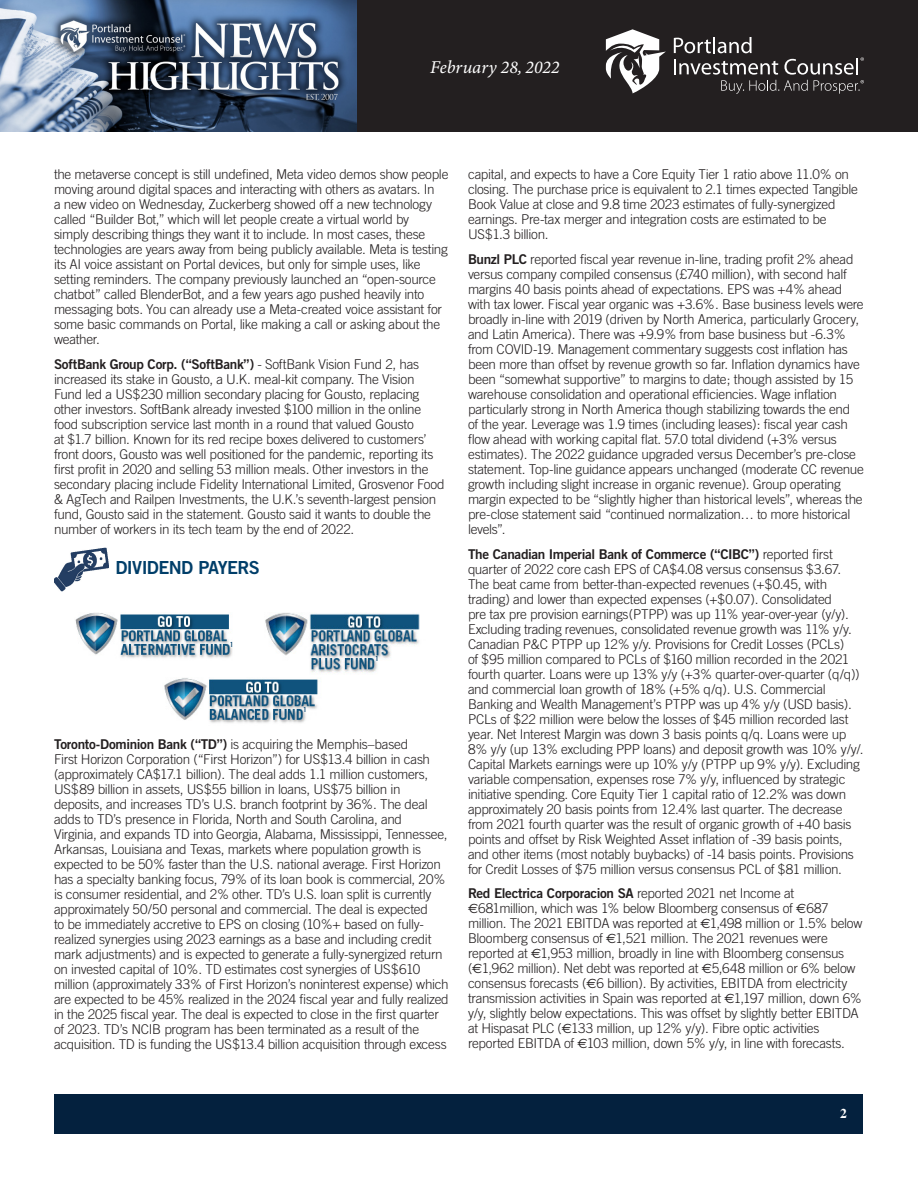
<style>
.page{position:relative;width:918px;height:1188px;background:#fff}
.page>*{position:absolute;margin:0;border:0;box-sizing:border-box;transform-origin:0 0}
.t1{font:italic 18px "Minion Variable Concept";color:#fff}
.Article_-_Body{font:18px "Trade Gothic Bold Two";letter-spacing:-.035em;color:#003e69}
.Article_-_Body-2{font:300 13.5px/15px "Trade Gothic";letter-spacing:-.02em;color:#231f20}
.t2{font:700 13.5px "Times";color:#fff}
.t3{font:7.05px "Trade Gothic Bold Cond Twenty";color:#003e69}
.s1{font-family:"Trade Gothic Bold Two";font-weight:400}
.s2{font-family:"Euro Sans";font-weight:400}
</style>
<div class="page">
<div style="left:356px;top:0;width:562px;height:132px;background:#231f20"></div>
<img style="left:0;top:0;width:356px;height:132px">
<svg style="left:674px;top:37px;width:190px;height:57px"></svg>
<svg style="left:606px;top:29px;width:60px;height:64px"></svg>
<div style="left:55px;top:1094px;width:808px;height:39px;background:#04213e"></div>
<img style="left:54px;top:547px;width:55px;height:45px">
<img style="left:75px;top:612px;width:158px;height:46px">
<img style="left:265px;top:612px;width:155px;height:61px">
<img style="left:164px;top:678px;width:154px;height:45px">
<h1 class="t1" style="left:430px;top:55px;width:131px">February 28, 2022</h1>
<p class="Article_-_Body-2" style="left:54px;top:167px;width:396px">the metaverse concept is still undefined, Meta video demos show people moving around digital spaces and interacting with others as avatars. In<br>a new video on Wednesday, Zuckerberg showed off a new technology called “Builder Bot,” which will let people create a virtual world by<br>simply describing things they want it to include. In most cases, these technologies are years away from being publicly available. Meta is testing its AI voice assistant on Portal devices, but only for simple uses, like setting reminders. The company previously launched an “open-source chatbot” called BlenderBot, and a few years ago pushed heavily into messaging bots. You can already use a Meta-created voice assistant for some basic commands on Portal, like making a call or asking about the weather.</p>
<p class="Article_-_Body-2" style="left:54px;top:356px;width:392px"><span class="s1">SoftBank Group Corp. (“SoftBank”)</span> - SoftBank Vision Fund 2, has increased its stake in Gousto, a U.K. meal-kit company. The Vision Fund led a US$230 million secondary placing for Gousto, replacing other investors. SoftBank already invested $100 million in the online food subscription service last month in a round that valued Gousto<br>at $1.7 billion. Known for its red recipe boxes delivered to customers’ front doors, Gousto was well positioned for the pandemic, reporting its first profit in 2020 and selling 53 million meals. Other investors in the secondary placing include Fidelity International Limited, Grosvenor Food &amp; AgTech and Railpen Investments, the U.K.’s seventh-largest pension fund, Gousto said in the statement. Gousto said it wants to double the number of workers in its tech team by the end of 2022.</p>
<p class="Article_-_Body" style="left:115px;top:556px;width:146px">DIVIDEND PAYERS</p>
<p class="t3" style="left:230px;top:640px;width:5px">1</p>
<p class="t3" style="left:376px;top:655px;width:5px">1</p>
<p class="t3" style="left:303px;top:705px;width:5px">1</p>
<p class="Article_-_Body-2" style="left:54px;top:736px;width:396px"><span class="s1">Toronto-Dominion Bank (“TD”)</span> is acquiring the Memphis–based<br>First Horizon Corporation (“First Horizon”) for US$13.4 billion in cash (approximately CA$17.1 billion). The deal adds 1.1 million customers, US$89 billion in assets, US$55 billion in loans, US$75 billion in deposits, and increases TD’s U.S. branch footprint by 36%. The deal adds to TD’s presence in Florida, North and South Carolina, and<br>Virginia, and expands TD into Georgia, Alabama, Mississippi, Tennessee, Arkansas, Louisiana and Texas, markets where population growth is expected to be 50% faster than the U.S. national average. First Horizon has a specialty banking focus, 79% of its loan book is commercial, 20% is consumer residential, and 2% other. TD’s U.S. loan split is currently approximately 50/50 personal and commercial. The deal is expected<br>to be immediately accretive to EPS on closing (10%+ based on fully&shy;realized synergies using 2023 earnings as a base and including credit mark adjustments) and is expected to generate a fully-synergized return on invested capital of 10%. TD estimates cost synergies of US$610 million (approximately 33% of First Horizon’s noninterest expense) which are expected to be 45% realized in the 2024 fiscal year and fully realized in the 2025 fiscal year. The deal is expected to close in the first quarter of 2023. TD’s NCIB program has been terminated as a result of the acquisition. TD is funding the US$13.4 billion acquisition through excess</p>
<p class="Article_-_Body-2" style="left:468px;top:167px;width:391px">capital, and expects to have a Core Equity Tier 1 ratio above 11.0% on closing. The purchase price is equivalent to 2.1 times expected Tangible Book Value at close and 9.8 time 2023 estimates of fully-synergized earnings. Pre-tax merger and integration costs are estimated to be US$1.3 billion.</p>
<p class="Article_-_Body-2" style="left:468px;top:251px;width:397px"><span class="s1">Bunzl PLC</span> reported fiscal year revenue in-line, trading profit 2% ahead versus company compiled consensus (£740 million), with second half margins 40 basis points ahead of expectations. EPS was +4% ahead with tax lower. Fiscal year organic was +3.6%. Base business levels were broadly in-line with 2019 (driven by North America, particularly Grocery, and Latin America). There was +9.9% from base business but -6.3% from COVID-19. Management commentary suggests cost inflation has been more than offset by revenue growth so far. Inflation dynamics have been “somewhat supportive” to margins to date; though assisted by 15 warehouse consolidation and operational efficiencies. Wage inflation particularly strong in North America though stabilizing towards the end of the year. Leverage was 1.9 times (including leases): fiscal year cash flow ahead with working capital flat. 57.0 total dividend (+3% versus estimates). The 2022 guidance upgraded versus December’s pre-close statement. Top-line guidance appears unchanged (moderate CC revenue growth including slight increase in organic revenue). Group operating margin expected to be “slightly higher than historical levels”, whereas the pre-close statement said “continued normalization… to more historical levels”.</p>
<p class="Article_-_Body-2" style="left:468px;top:546px;width:397px"><span class="s1">The Canadian Imperial Bank of Commerce (“CIBC”)</span> reported first quarter of 2022 core cash EPS of CA$4.08 versus consensus $3.67.<br>The beat came from better-than-expected revenues (+$0.45, with trading) and lower than expected expenses (+$0.07). Consolidated<br>pre tax pre provision earnings(PTPP) was up 11% year-over-year (y/y).<br>Excluding trading revenues, consolidated revenue growth was 11% y/y.<br>Canadian P&amp;C PTPP up 12% y/y. Provisions for Credit Losses (PCLs)<br>of $95 million compared to PCLs of $160 million recorded in the 2021 fourth quarter. Loans were up 13% y/y (+3% quarter-over-quarter (q/q)) and commercial loan growth of 18% (+5% q/q). U.S. Commercial Banking and Wealth Management’s PTPP was up 4% y/y (USD basis).<br>PCLs of $22 million were below the losses of $45 million recorded last year. Net Interest Margin was down 3 basis points q/q. Loans were up 8% y/y (up 13% excluding PPP loans) and deposit growth was 10% y/y/.<br>Capital Markets earnings were up 10% y/y (PTPP up 9% y/y). Excluding variable compensation, expenses rose 7% y/y, influenced by strategic initiative spending. Core Equity Tier 1 capital ratio of 12.2% was down approximately 20 basis points from 12.4% last quarter. The decrease from 2021 fourth quarter was the result of organic growth of +40 basis points and offset by Risk Weighted Asset inflation of -39 basis points, and other items (most notably buybacks) of -14 basis points. Provisions for Credit Losses of $75 million versus consensus PCL of $81 million.</p>
<p class="Article_-_Body-2" style="left:468px;top:886px;width:396px"><span class="s1">Red Electrica Corporacion SA</span> reported 2021 net Income at <span class="s2">€</span>681million, which was 1% below Bloomberg consensus of <span class="s2">€</span>687 million. The 2021 EBITDA was reported at <span class="s2">€</span>1,498 million or 1.5% below Bloomberg consensus of <span class="s2">€</span>1,521 million. The 2021 revenues were reported at <span class="s2">€</span>1,953 million, broadly in line with Bloomberg consensus (<span class="s2">€</span>1,962 million). Net debt was reported at <span class="s2">€</span>5,648 million or 6% below consensus forecasts (<span class="s2">€</span>6 billion). By activities, EBITDA from electricity transmission activities in Spain was reported at <span class="s2">€</span>1,197 million, down 6% y/y, slightly below expectations. This was offset by slightly better EBITDA at Hispasat PLC (<span class="s2">€</span>133 million, up 12% y/y). Fibre optic activities reported EBITDA of <span class="s2">€</span>103 million, down 5% y/y, in line with forecasts.</p>
<p class="t2" style="left:840px;top:1100px;width:8px">2</p>
</div>
